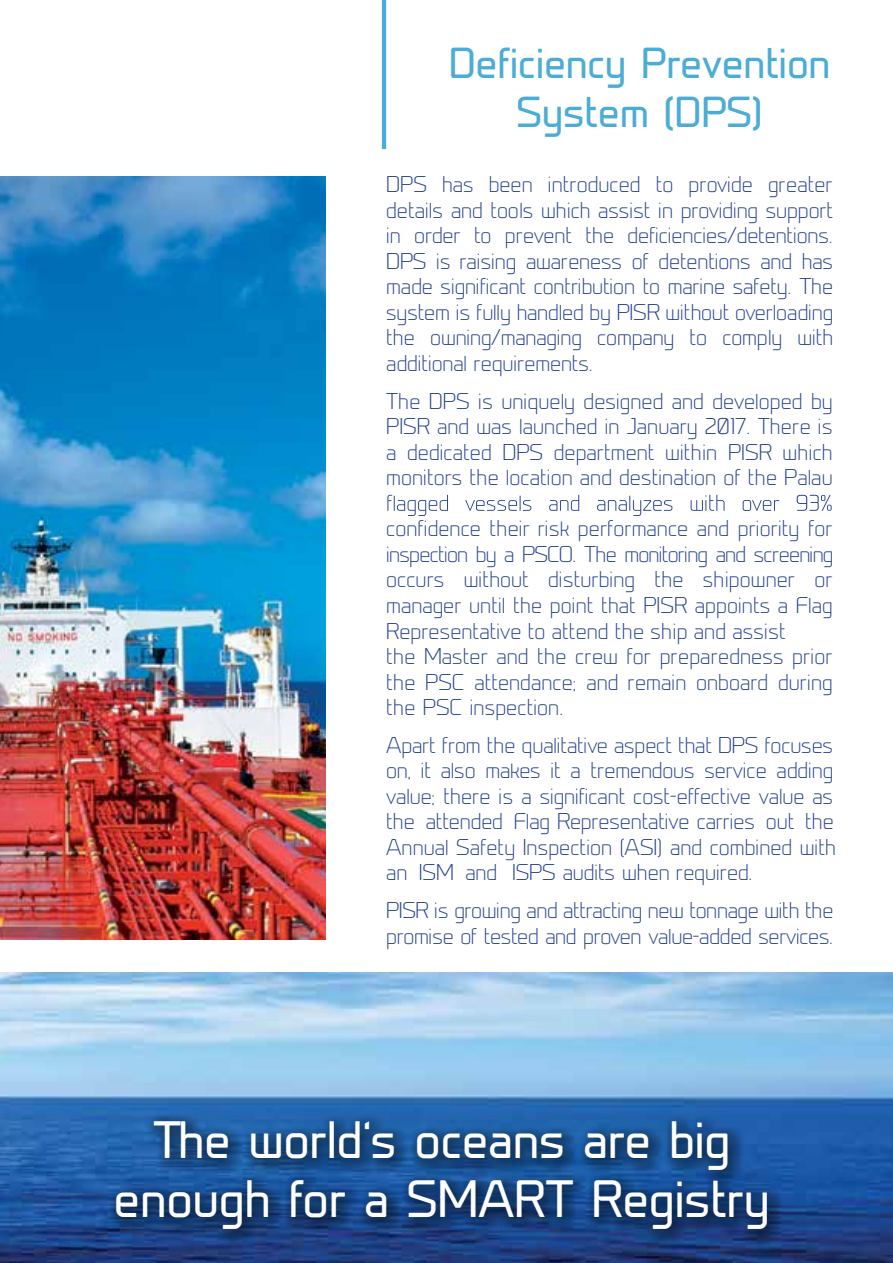
<style>
.page{position:relative;width:893px;height:1263px;background:#fff}
.page>*{position:absolute;margin:0;border:0;box-sizing:border-box;transform-origin:0 0}
.t1{font:48.9px/58.8px "Prime";letter-spacing:-.01em;color:#fff;text-align:center}
.t2{font:40.5px/48.6px "Prime";letter-spacing:-.01em;color:#4bacd5;text-align:center}
.t3{font:300 21.3px/25.5px "Prime";color:#25408f;text-align:justify}
.t4{font:300 21.3px/25.5px "Prime";letter-spacing:-.02em;color:#25408f}
</style>
<div class="page">
<svg style="left:387px;top:495px;width:445px;height:21px"></svg>
<hr style="left:382px;top:0;width:4px;height:149px;background:#4bacd5">
<img style="left:0;top:176px;width:326px;height:763px">
<img style="left:0;top:973px;width:893px;height:290px">
<svg style="left:110px;top:1114px;width:673px;height:131px;background:#184885"></svg>
<p class="t2" style="left:449px;top:39px;width:383px">Deficiency Prevention<br>System (DPS)</p>
<p class="t3" style="left:386px;top:172px;width:449px">DPS has been introduced to provide greater details and tools which assist in providing support in order to prevent the deficiencies/detentions.<br>DPS is raising awareness of detentions and has made significant contribution to marine safety. The system is fully handled by PISR without overloading the owning/managing company to comply with additional requirements.</p>
<p class="t3" style="left:386px;top:389px;width:448px">The DPS is uniquely designed and developed by PISR and was launched in January 2017. There is a dedicated DPS department within PISR which monitors the location and destination of the Palau</p>
<p class="t3" style="left:386px;top:516px;width:449px;text-align:left">confidence their risk performance and priority for inspection by a PSCO. The monitoring and screening occurs without disturbing the shipowner or manager until the point that PISR appoints a Flag Representative to attend the ship and assist<br>the Master and the crew for preparedness prior the PSC attendance; and remain onboard during the PSC inspection.</p>
<p class="t3" style="left:386px;top:733px;width:451px">Apart from the qualitative aspect that DPS focuses on, it also makes it a tremendous service adding value; there is a significant cost-effective value as the attended Flag Representative carries out the Annual Safety Inspection (ASI) and combined with an ISM and ISPS audits when required.</p>
<p class="t4" style="left:386px;top:898px;width:449px">PISR is growing and attracting new tonnage with the promise of tested and proven value-added services.</p>
<p class="t1" style="left:114px;top:1111px;width:658px">The world’s oceans are big enough for a SMART Registry</p>
</div>
